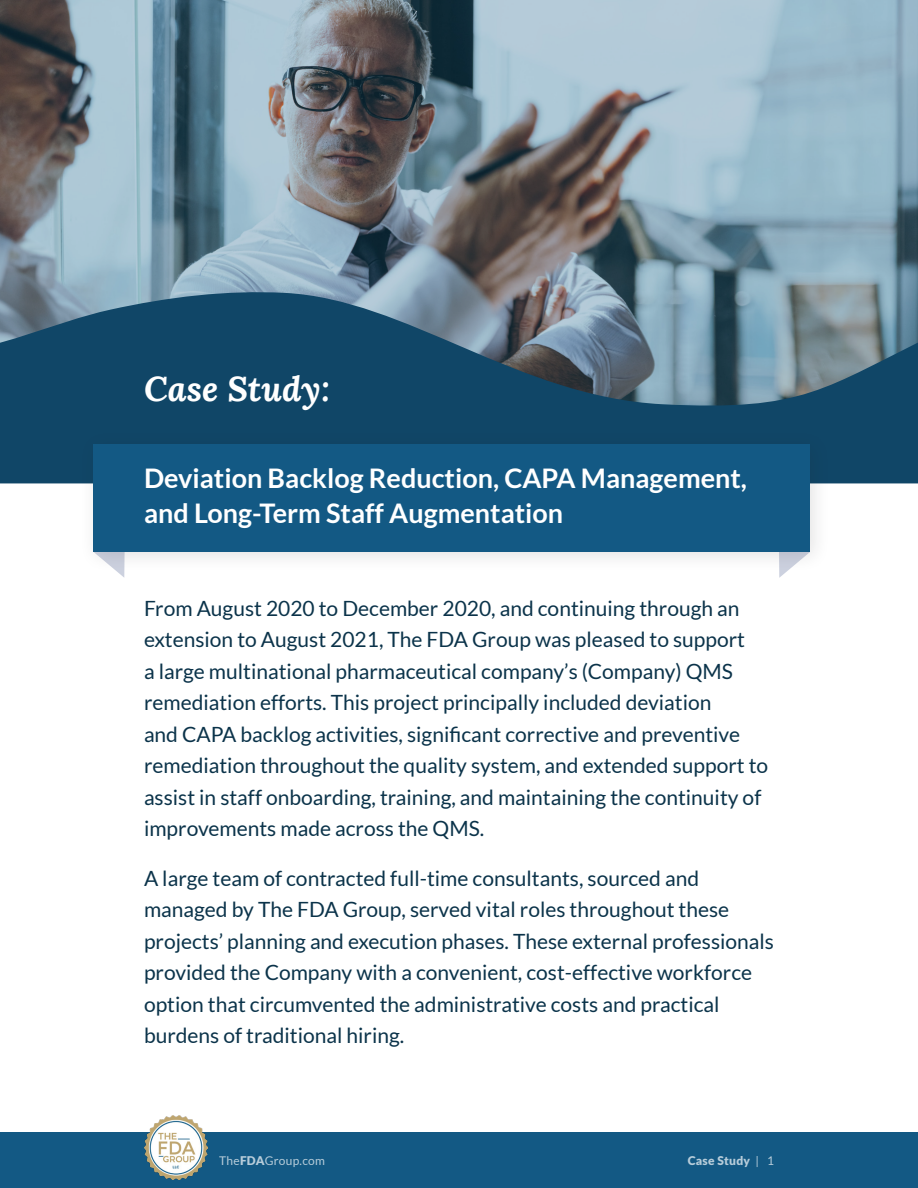
<style>
.page{position:relative;width:918px;height:1188px;background:#fff}
.page>*{position:absolute;margin:0;border:0;box-sizing:border-box;transform-origin:0 0}
.t1{font:italic 700 34.5px "Lora";color:#fff}
.t2{font:700 27px/34.5px "Lato";color:#fff}
.t3{font:21px/31.5px "Lato";color:#0b334a}
.t4{font:12px "Lato";letter-spacing:.02em;color:#fff}
.t5{font:900 12px "Lato";letter-spacing:.02em;color:#fff}
.s1{font-weight:900}
.s2{font-weight:400}
</style>
<div class="page">
<div style="left:0;top:1132px;width:918px;height:56px;background:#135984"></div>
<img style="left:144px;top:1116px;width:64px;height:63px">
<svg style="left:0;top:0;width:918px;height:290px;background:#8296a1"></svg>
<svg style="left:779px;top:573px;width:6px;height:5px"></svg>
<svg style="left:119px;top:573px;width:6px;height:4px"></svg>
<svg style="left:0;top:290px;width:918px;height:193px;background:#37617a"></svg>
<div style="left:79px;top:430px;width:752px;height:143px;background:#231f20;opacity:.13"></div>
<div style="left:94px;top:445px;width:716px;height:107px;background:#135984"></div>
<p class="t1" style="left:144px;top:366px;width:188px">Case Study:</p>
<p class="t2" style="left:144px;top:461px;width:605px">Deviation Backlog Reduction, CAPA Management, and Long-Term Staff Augmentation</p>
<p class="t3" style="left:144px;top:592px;width:626px">From August 2020 to December 2020, and continuing through an extension to August 2021, The FDA Group was pleased to support<br>a large multinational pharmaceutical company’s (Company) QMS remediation efforts. This project principally included deviation<br>and CAPA backlog activities, significant corrective and preventive remediation throughout the quality system, and extended support to assist in staff onboarding, training, and maintaining the continuity of improvements made across the QMS.</p>
<p class="t3" style="left:144px;top:862px;width:632px">A large team of contracted full-time consultants, sourced and managed by The FDA Group, served vital roles throughout these projects’ planning and execution phases. These external professionals provided the Company with a convenient, cost-effective workforce option that circumvented the administrative costs and practical burdens of traditional hiring.</p>
<p class="t4" style="left:219px;top:1154px;width:107px">The<span class="s1">FDA</span>Group.com</p>
<p class="t5" style="left:688px;top:1154px;width:88px">Case Study <span class="s2">| 1</span></p>
</div>
